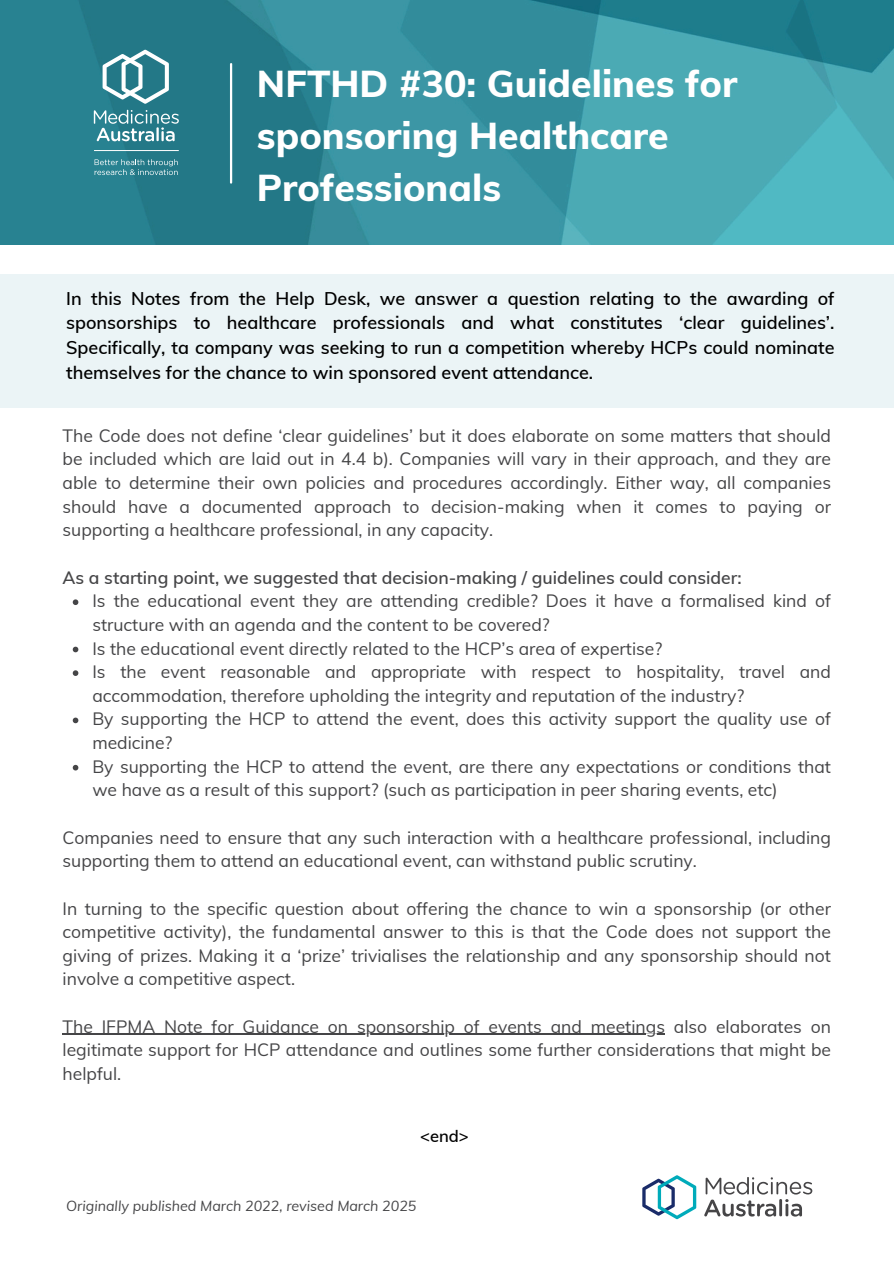
<style>
.page{position:relative;width:894px;height:1264px;background:#fff}
.page>*{position:absolute;margin:0;border:0;box-sizing:border-box;transform-origin:0 0}
.t1{font:800 37.35px/51.8px "Muli";color:#fff}
.t2{font:600 18px/24.8px "Muli";color:#000;text-align:justify}
.t3{font:17.55px/23.7px "Muli";color:#454547}
.t4{font:600 17.55px "Muli";color:#454547}
.t5{font:600 16.5px "Muli";color:#000}
.t6{font:italic 14.25px "Muli";color:#454547}
</style>
<div class="page">
<img style="left:0;top:0;width:893px;height:244px">
<hr style="left:94px;top:150px;width:85px;height:1px;background:#fff">
<svg style="left:102px;top:50px;width:67px;height:54px"></svg>
<svg style="left:94px;top:110px;width:85px;height:31px;background:#5f9ea9"></svg>
<svg style="left:94px;top:159px;width:84px;height:16px"></svg>
<hr style="left:230px;top:64px;width:2px;height:118px;background:#fff">
<svg style="left:642px;top:1175px;width:54px;height:44px"></svg>
<svg style="left:704px;top:1177px;width:108px;height:39px"></svg>
<div style="left:0;top:274px;width:893px;height:133px;background:#ebf4f6"></div>
<svg style="left:73px;top:599px;width:5px;height:6px"></svg>
<svg style="left:73px;top:646px;width:5px;height:6px"></svg>
<svg style="left:73px;top:670px;width:5px;height:6px"></svg>
<svg style="left:73px;top:717px;width:5px;height:6px"></svg>
<svg style="left:73px;top:764px;width:5px;height:6px"></svg>
<hr style="left:63px;top:1033px;width:602px;height:1px;background:#454547">
<p class="t1" style="left:257px;top:57px;width:482px">NFTHD #30: Guidelines for sponsoring Healthcare<br>Professionals</p>
<p class="t2" style="left:66px;top:285px;width:769px">In this Notes from the Help Desk, we answer a question relating to the awarding of sponsorships to healthcare professionals and what constitutes ‘clear guidelines’.<br>Specifically, ta company was seeking to run a competition whereby HCPs could nominate themselves for the chance to win sponsored event attendance.</p>
<p class="t3" style="left:63px;top:423px;width:769px;text-align:justify">The Code does not define ‘clear guidelines’ but it does elaborate on some matters that should be included which are laid out in 4.4 b). Companies will vary in their approach, and they are able to determine their own policies and procedures accordingly. Either way, all companies should have a documented approach to decision-making when it comes to paying or supporting a healthcare professional, in any capacity.</p>
<p class="t4" style="left:63px;top:566px;width:680px">As a starting point, we suggested that decision-making / guidelines could consider:</p>
<p class="t3" style="left:92px;top:589px;width:740px">Is the educational event they are attending credible? Does it have a formalised kind of structure with an agenda and the content to be covered?</p>
<h1 class="t3" style="left:92px;top:636px;width:571px">Is the educational event directly related to the HCP’s area of expertise?</h1>
<h2 class="t3" style="left:92px;top:659px;width:740px">Is the event reasonable and appropriate with respect to hospitality, travel and accommodation, therefore upholding the integrity and reputation of the industry?</h2>
<h3 class="t3" style="left:92px;top:707px;width:740px">By supporting the HCP to attend the event, does this activity support the quality use of medicine?</h3>
<h3 class="t3" style="left:92px;top:754px;width:740px">By supporting the HCP to attend the event, are there any expectations or conditions that we have as a result of this support? (such as participation in peer sharing events, etc)</h3>
<h2 class="t3" style="left:63px;top:825px;width:769px">Companies need to ensure that any such interaction with a healthcare professional, including supporting them to attend an educational event, can withstand public scrutiny.</h2>
<h2 class="t3" style="left:63px;top:896px;width:769px">In turning to the specific question about offering the chance to win a sponsorship (or other competitive activity), the fundamental answer to this is that the Code does not support the</h2>
<p class="t3" style="left:63px;top:943px;width:769px">giving of prizes. Making it a ‘prize’ trivialises the relationship and any sponsorship should not involve a competitive aspect.</p>
<p class="t3" style="left:63px;top:1014px;width:769px;text-align:justify">The IFPMA Note for Guidance on sponsorship of events and meetings also elaborates on legitimate support for HCP attendance and outlines some further considerations that might be helpful.</p>
<h3 class="t5" style="left:420px;top:1125px;width:50px">&lt;end&gt;</h3>
<p class="t6" style="left:66px;top:1196px;width:351px">Originally published March 2022, revised March 2025</p>
</div>
